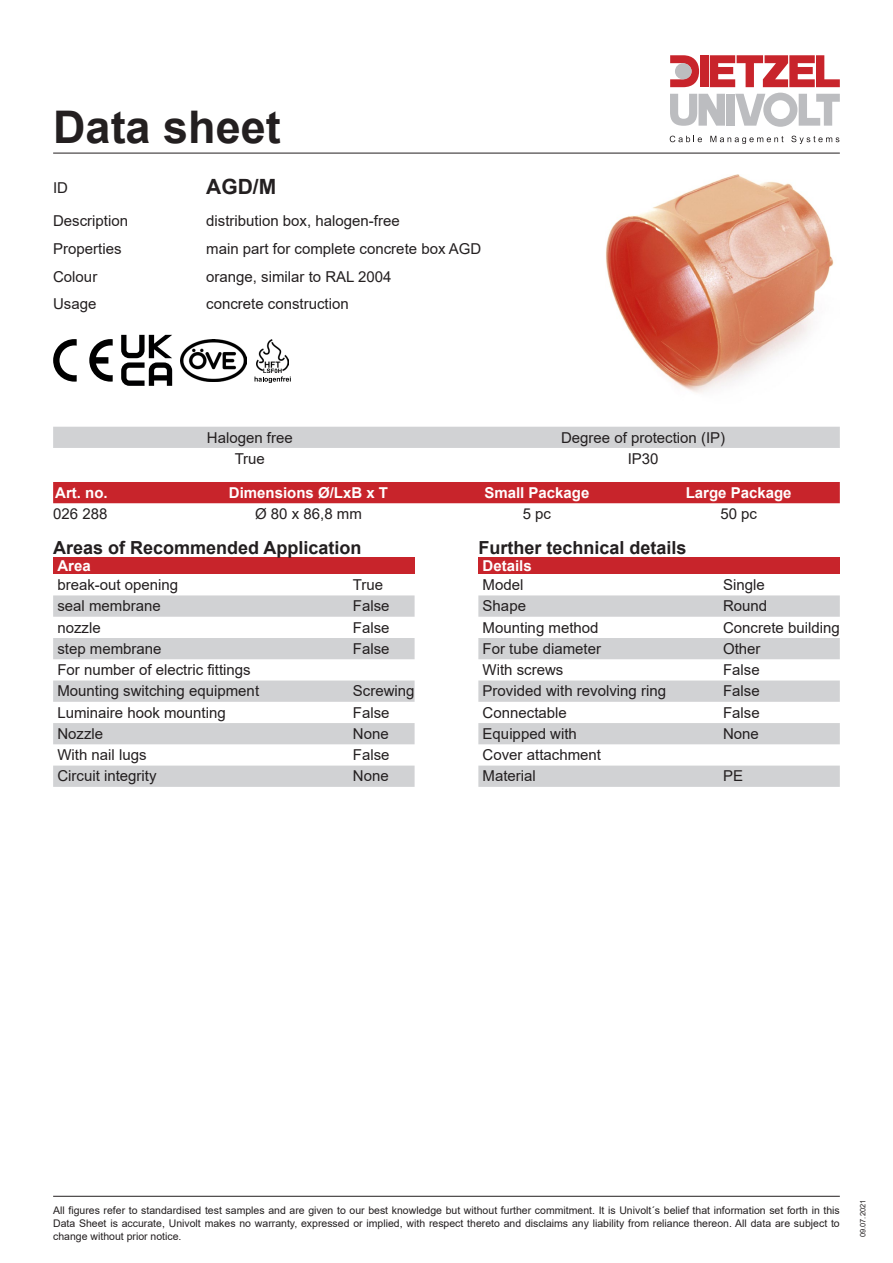
<style>
.page{position:relative;width:893px;height:1263px;background:#fff}
.page>*{position:absolute;margin:0;border:0;box-sizing:border-box;transform-origin:0 0}
.t1{font:700 45px "Arial";color:#231f20}
.t2{font:700 21px "Arial";color:#231f20}
.t3{font:700 18px "Arial";color:#231f20}
.t4{font:15px/21.3px "Arial";color:#231f20}
.t5{font:700 15px "Arial";color:#fff}
.t6{font:10.5px/12.6px "Arial";color:#231f20;text-align:justify}
.t7{font:7.5px "Arial";color:#231f20}
</style>
<div class="page">
<hr style="left:53px;top:153px;width:787px;height:1px;background:#231f20">
<svg style="left:670px;top:136px;width:32px;height:6px"></svg>
<svg style="left:710px;top:136px;width:73px;height:8px"></svg>
<svg style="left:791px;top:136px;width:48px;height:8px"></svg>
<div style="left:700px;top:55px;width:9px;height:32px;background:#c8242b"></div>
<div style="left:726px;top:94px;width:8px;height:32px;background:#bcbdc0"></div>
<svg style="left:670px;top:94px;width:55px;height:32px"></svg>
<svg style="left:670px;top:55px;width:29px;height:32px"></svg>
<div style="left:675px;top:63px;width:17px;height:16px;background:#bcbdc0;border-radius:50%"></div>
<svg style="left:710px;top:55px;width:130px;height:32px"></svg>
<svg style="left:735px;top:93px;width:105px;height:34px"></svg>
<hr style="left:53px;top:1196px;width:787px;height:1px;background:#231f20">
<div style="left:53px;top:482px;width:787px;height:21px;background:#c8242b"></div>
<div style="left:53px;top:427px;width:787px;height:21px;background:#d1d2d4"></div>
<div style="left:53px;top:557px;width:362px;height:17px;background:#c8242b"></div>
<svg style="left:53px;top:595px;width:362px;height:192px;fill:#d1d2d4"></svg>
<div style="left:478px;top:557px;width:362px;height:17px;background:#c8242b"></div>
<svg style="left:478px;top:595px;width:362px;height:192px;fill:#d1d2d4"></svg>
<svg style="left:89px;top:339px;width:24px;height:43px"></svg>
<svg style="left:53px;top:339px;width:24px;height:43px"></svg>
<svg style="left:121px;top:335px;width:51px;height:51px"></svg>
<img style="left:181px;top:339px;width:65px;height:43px">
<img style="left:256px;top:339px;width:33px;height:33px">
<svg style="left:255px;top:376px;width:36px;height:7px"></svg>
<img style="left:606px;top:175px;width:228px;height:218px">
<h1 class="t1" style="left:53px;top:95px;width:229px">Data sheet</h1>
<p class="t4" style="left:53px;top:172px;width:77px;line-height:32.5px">ID<br>Description</p>
<h2 class="t2" style="left:206px;top:172px;width:71px">AGD/M</h2>
<p class="t4" style="left:206px;top:210px;width:195px">distribution box, halogen-free</p>
<p class="t4" style="left:53px;top:238px;width:70px">Properties</p>
<p class="t4" style="left:206px;top:238px;width:277px">main part for complete concrete box AGD</p>
<p class="t4" style="left:53px;top:265px;width:46px">Colour</p>
<p class="t4" style="left:206px;top:265px;width:187px">orange, similar to RAL 2004</p>
<p class="t4" style="left:53px;top:293px;width:45px">Usage</p>
<p class="t4" style="left:206px;top:293px;width:144px">concrete construction</p>
<p class="t4" style="left:207px;top:426px;width:87px">Halogen free</p>
<p class="t4" style="left:561px;top:426px;width:166px">Degree of protection (IP)</p>
<p class="t4" style="left:235px;top:448px;width:32px">True</p>
<p class="t4" style="left:628px;top:448px;width:32px">IP30</p>
<p class="t5" style="left:55px;top:482px;width:54px">Art. no.</p>
<p class="t5" style="left:229px;top:482px;width:161px">Dimensions Ø/LxB x T</p>
<p class="t5" style="left:484px;top:482px;width:107px">Small Package</p>
<p class="t5" style="left:686px;top:482px;width:107px">Large Package</p>
<p class="t4" style="left:53px;top:503px;width:56px">026 288</p>
<p class="t4" style="left:255px;top:503px;width:108px">Ø 80 x 86,8 mm</p>
<p class="t4" style="left:523px;top:503px;width:30px">5 pc</p>
<p class="t4" style="left:720px;top:503px;width:38px">50 pc</p>
<p class="t3" style="left:53px;top:535px;width:310px">Areas of Recommended Application</p>
<p class="t5" style="left:57px;top:555px;width:35px">Area</p>
<p class="t4" style="left:57px;top:574px;width:122px">break-out opening</p>
<p class="t4" style="left:353px;top:574px;width:32px">True</p>
<p class="t4" style="left:57px;top:595px;width:105px">seal membrane</p>
<p class="t4" style="left:353px;top:595px;width:38px">False</p>
<p class="t4" style="left:57px;top:616px;width:45px">nozzle</p>
<p class="t4" style="left:353px;top:616px;width:38px">False</p>
<p class="t4" style="left:57px;top:638px;width:106px">step membrane</p>
<p class="t4" style="left:353px;top:638px;width:38px">False</p>
<p class="t4" style="left:57px;top:659px;width:203px">For number of electric fittings<br>Mounting switching equipment</p>
<p class="t4" style="left:353px;top:680px;width:63px">Screwing</p>
<p class="t4" style="left:57px;top:702px;width:170px">Luminaire hook mounting</p>
<p class="t4" style="left:353px;top:702px;width:38px">False</p>
<p class="t4" style="left:57px;top:723px;width:47px">Nozzle</p>
<p class="t4" style="left:353px;top:723px;width:37px">None</p>
<p class="t4" style="left:57px;top:744px;width:91px">With nail lugs</p>
<p class="t4" style="left:353px;top:744px;width:38px">False</p>
<p class="t4" style="left:57px;top:765px;width:101px">Circuit integrity</p>
<p class="t4" style="left:353px;top:765px;width:37px">None</p>
<p class="t3" style="left:478px;top:535px;width:210px">Further technical details</p>
<p class="t5" style="left:483px;top:555px;width:51px">Details</p>
<p class="t4" style="left:483px;top:574px;width:42px">Model</p>
<p class="t4" style="left:723px;top:574px;width:43px">Single</p>
<p class="t4" style="left:483px;top:595px;width:45px">Shape</p>
<p class="t4" style="left:723px;top:595px;width:46px">Round</p>
<p class="t4" style="left:483px;top:616px;width:117px">Mounting method</p>
<p class="t4" style="left:723px;top:616px;width:118px">Concrete building</p>
<p class="t4" style="left:483px;top:638px;width:120px">For tube diameter</p>
<p class="t4" style="left:723px;top:638px;width:39px">Other</p>
<p class="t4" style="left:483px;top:659px;width:82px">With screws</p>
<p class="t4" style="left:723px;top:659px;width:38px">False</p>
<p class="t4" style="left:483px;top:680px;width:185px">Provided with revolving ring</p>
<p class="t4" style="left:723px;top:680px;width:38px">False</p>
<p class="t4" style="left:483px;top:702px;width:86px">Connectable</p>
<p class="t4" style="left:723px;top:702px;width:38px">False</p>
<p class="t4" style="left:483px;top:723px;width:96px">Equipped with</p>
<p class="t4" style="left:723px;top:723px;width:37px">None</p>
<p class="t4" style="left:483px;top:744px;width:120px">Cover attachment<br>Material</p>
<p class="t4" style="left:723px;top:765px;width:22px">PE</p>
<p class="t6" style="left:53px;top:1204px;width:788px">All figures refer to standardised test samples and are given to our best knowledge but without further commitment. It is Univolt´s belief that information set forth in this Data Sheet is accurate, Univolt makes no warranty, expressed or implied, with respect thereto and disclaims any liability from reliance thereon. All data are subject to change without prior notice.</p>
<p class="t7" style="left:858px;top:1237px;width:39px;rotate:-90deg">09.07.2021</p>
</div>
